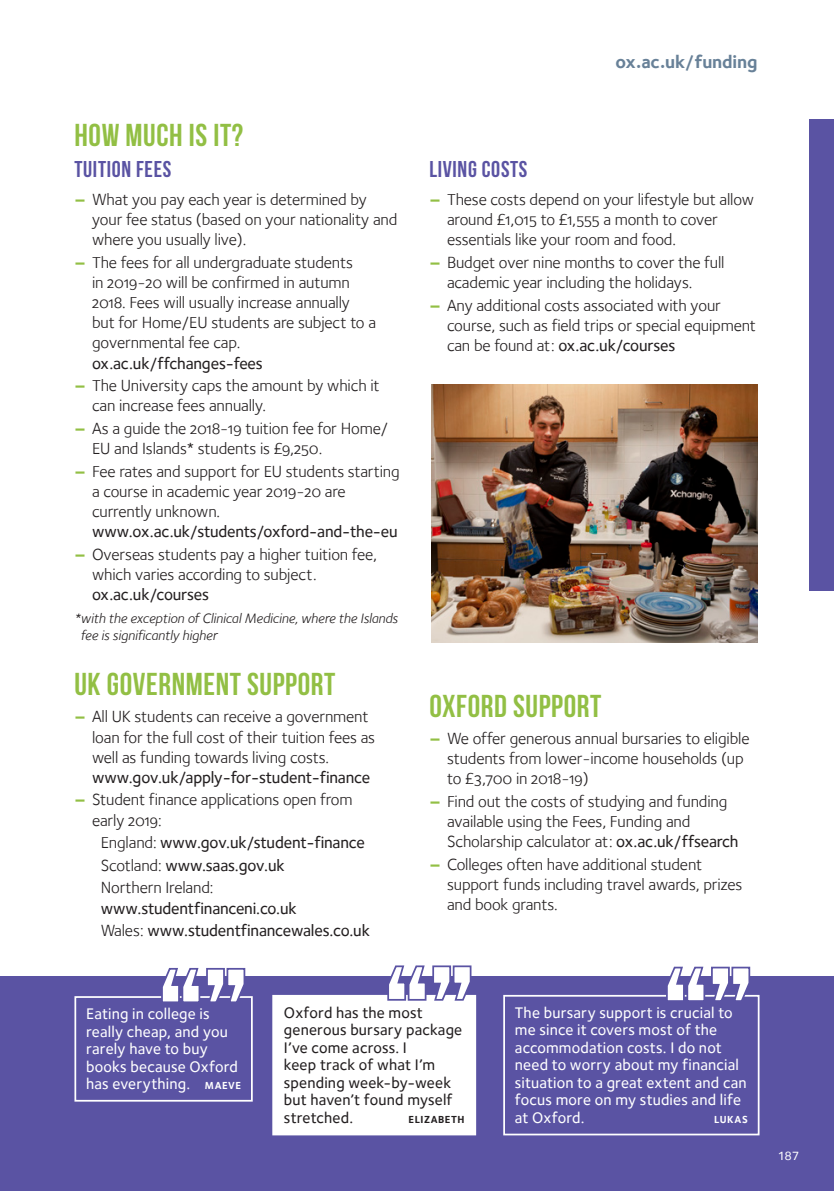
<style>
.page{position:relative;width:834px;height:1191px;background:#fff}
.page>*{position:absolute;margin:0;border:0;box-sizing:border-box;transform-origin:0 0}
.t1{font:700 31.5px "Bebas Neue";letter-spacing:.02em;color:#92bf44}
.t2{font:700 22.75px "Bebas Neue";letter-spacing:.03em;color:#5a53a3}
.t3{font:700 18.38px "Foundry Sterling";letter-spacing:-.01em;color:#688198}
.t4{font:16.62px/20.1px "Foundry Sterling Book OSF";letter-spacing:-.01em;color:#231f20}
.t5{font:500 16.62px "Foundry Sterling";letter-spacing:-.01em;color:#231f20}
.t6{font:500 15.75px/17.5px "Foundry Sterling";letter-spacing:.01em;color:#fff}
.t7{font:500 15.75px/17.5px "Foundry Sterling";letter-spacing:.01em;color:#231f20}
.t8{font:italic 14px/17.5px "Foundry Sterling";letter-spacing:-.01em;color:#231f20}
.t9{font:500 12.25px "Foundry Sterling";color:#fff}
.t10{font:700 10.5px "Foundry Sterling";letter-spacing:.05em;color:#231f20}
.t11{font:700 10.5px "Foundry Sterling";letter-spacing:.055em;color:#fff}
.s1{font-family:"Foundry Sterling";font-weight:800;color:#92bf44}
.s2{font-family:"Foundry Sterling";font-weight:500}
.s3{font-family:"Foundry Sterling Book OSF";font-weight:400}
.s4{font-weight:700;font-size:10.5px}
</style>
<div class="page">
<div style="left:0;top:976px;width:833px;height:215px;background:#5a53a3"></div>
<div style="left:74px;top:996px;width:179px;height:105px;border:2px solid #fff"></div>
<svg style="left:160px;top:967px;width:86px;height:35px"></svg>
<div style="left:503px;top:995px;width:256px;height:140px;border:2px solid #fff"></div>
<svg style="left:665px;top:966px;width:86px;height:35px"></svg>
<div style="left:273px;top:995px;width:202px;height:139px;background:#fff"></div>
<div style="left:272px;top:995px;width:204px;height:140px;border:2px solid #fff"></div>
<svg style="left:386px;top:965px;width:86px;height:36px"></svg>
<img style="left:431px;top:384px;width:326px;height:259px">
<div style="left:809px;top:119px;width:24px;height:471px;background:#5a53a3"></div>
<p class="t1" style="left:74px;top:118px;width:170px">HOW MUCH IS IT?</p>
<p class="t2" style="left:74px;top:157px;width:98px">TUITION FEES</p>
<p class="t4" style="left:92px;top:189px;width:307px;text-indent:-18px"><span class="s1">–</span> What you pay each year is determined by your fee status (based on your nationality and where you usually live).</p>
<p class="t4" style="left:92px;top:252px;width:285px;text-indent:-18px"><span class="s1">–</span> The fees for all undergraduate students<br>in 2019-20 will be confirmed in autumn 2018. Fees will usually increase annually but for Home/EU students are subject to a governmental fee cap. <span class="s2">ox.ac.uk/ffchanges-fees</span></p>
<p class="t4" style="left:92px;top:375px;width:289px;text-indent:-18px"><span class="s1">–</span> The University caps the amount by which it can increase fees annually.</p>
<p class="t4" style="left:92px;top:418px;width:297px;text-indent:-18px"><span class="s1">–</span> As a guide the 2018-19 tuition fee for Home/<br>EU and Islands* students is £9,250.</p>
<p class="t4" style="left:92px;top:461px;width:309px;text-indent:-18px"><span class="s1">–</span> Fee rates and support for EU students starting a course in academic year 2019-20 are currently unknown. <span class="s2">www.ox.ac.uk/students/oxford-and-the-eu</span></p>
<p class="t4" style="left:92px;top:544px;width:286px;text-indent:-18px"><span class="s1">–</span> Overseas students pay a higher tuition fee, which varies according to subject. <span class="s2">ox.ac.uk/courses</span></p>
<p class="t8" style="left:81px;top:609px;width:319px;text-indent:-6px">*with the exception of Clinical Medicine, where the Islands fee is significantly higher</p>
<p class="t1" style="left:74px;top:666px;width:262px">UK GOVERNMENT SUPPORT</p>
<p class="t4" style="left:92px;top:706px;width:284px;text-indent:-18px"><span class="s1">–</span> All UK students can receive a government loan for the full cost of their tuition fees as well as funding towards living costs. <span class="s2">www.gov.uk/apply-for-student-finance</span></p>
<p class="t4" style="left:92px;top:789px;width:262px;text-indent:-18px"><span class="s1">–</span> Student finance applications open from early 2019:</p>
<p class="t5" style="left:101px;top:833px;width:265px"><span class="s3">England:</span> www.gov.uk/student-finance</p>
<p class="t5" style="left:101px;top:855px;width:185px"><span class="s3">Scotland:</span> www.saas.gov.uk</p>
<p class="t4" style="left:101px;top:877px;width:114px">Northern Ireland:</p>
<p class="t5" style="left:101px;top:898px;width:197px">www.studentfinanceni.co.uk</p>
<p class="t5" style="left:101px;top:920px;width:270px"><span class="s3">Wales:</span> www.studentfinancewales.co.uk</p>
<p class="t3" style="left:615px;top:51px;width:144px">ox.ac.uk/funding</p>
<p class="t2" style="left:429px;top:157px;width:100px">LIVING COSTS</p>
<p class="t4" style="left:447px;top:189px;width:309px;text-indent:-18px"><span class="s1">–</span> These costs depend on your lifestyle but allow around £1,015 to £1,555 a month to cover essentials like your room and food.</p>
<p class="t4" style="left:447px;top:252px;width:279px;text-indent:-18px"><span class="s1">–</span> Budget over nine months to cover the full academic year including the holidays.</p>
<p class="t4" style="left:447px;top:295px;width:310px;text-indent:-18px"><span class="s1">–</span> Any additional costs associated with your course, such as field trips or special equipment can be found at: <span class="s2">ox.ac.uk/courses</span></p>
<p class="t1" style="left:429px;top:688px;width:173px">OXFORD SUPPORT</p>
<p class="t4" style="left:447px;top:728px;width:304px;text-indent:-18px"><span class="s1">–</span> We offer generous annual bursaries to eligible students from lower-income households (up to £3,700 in 2018-19)</p>
<p class="t4" style="left:447px;top:791px;width:293px;text-indent:-18px"><span class="s1">–</span> Find out the costs of studying and funding available using the Fees, Funding and<br>Scholarship calculator at: <span class="s2">ox.ac.uk/ffsearch</span></p>
<p class="t4" style="left:447px;top:854px;width:297px;text-indent:-18px"><span class="s1">–</span> Colleges often have additional student support funds including travel awards, prizes and book grants.</p>
<p class="t7" style="left:284px;top:1003px;width:180px">Oxford has the most generous bursary package<br>I’ve come across. I<br>keep track of what I’m spending week-by-week but haven’t found myself stretched.</p>
<p class="t6" style="left:86px;top:1005px;width:156px">Eating in college is really cheap, and you rarely have to buy books because Oxford has everything. <span class="s4">MAEVE</span></p>
<p class="t6" style="left:515px;top:1003px;width:233px">The bursary support is crucial to me since it covers most of the accommodation costs. I do not need to worry about my financial situation to a great extent and can focus more on my studies and life at Oxford.</p>
<p class="t11" style="left:713px;top:1113px;width:35px">LUKAS</p>
<p class="t10" style="left:408px;top:1113px;width:57px">ELIZABETH</p>
<p class="t9" style="left:777px;top:1148px;width:23px">187</p>
</div>
